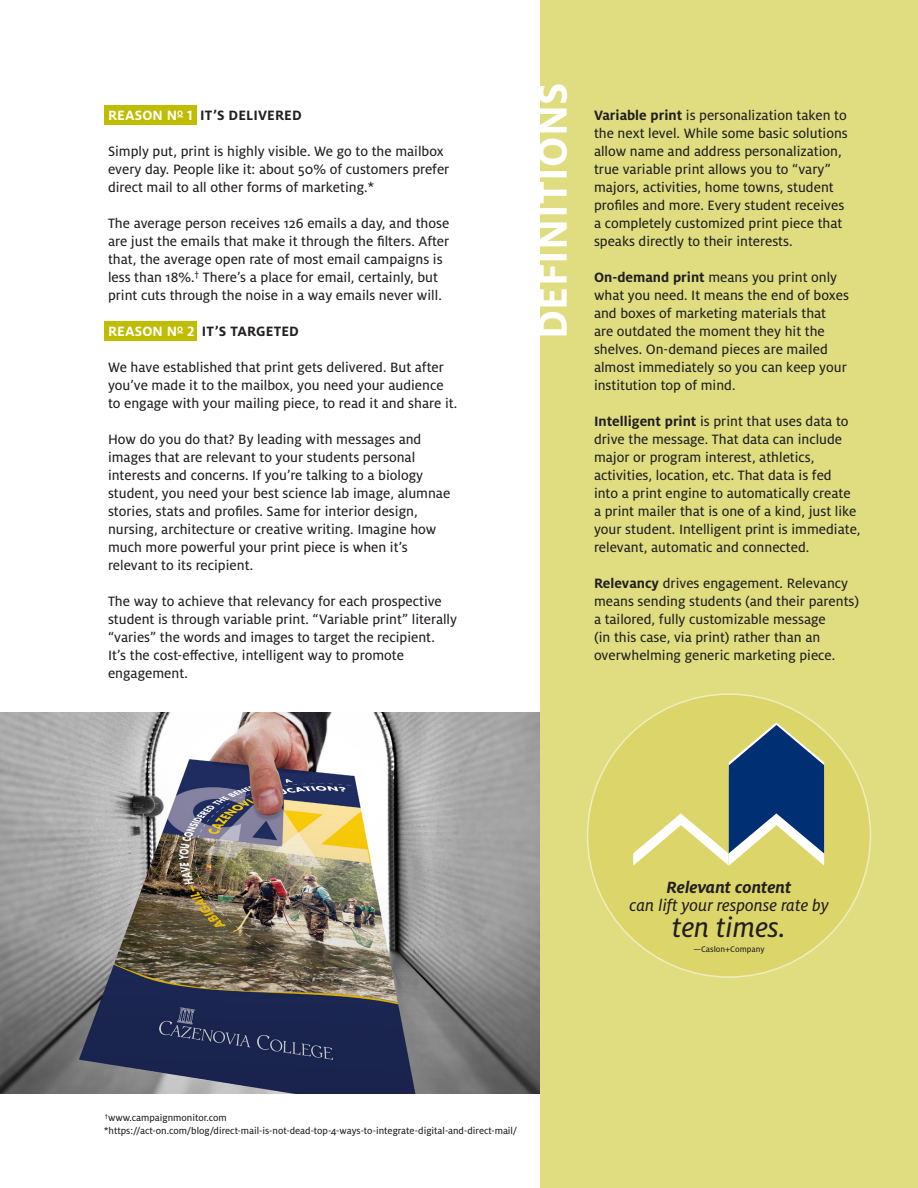
<style>
.page{position:relative;width:918px;height:1188px;background:#fff}
.page>*{position:absolute;margin:0;border:0;box-sizing:border-box;transform-origin:0 0}
.t1{font:700 45px "Milo OT";letter-spacing:.01em;color:#fff}
.t2{font:30px "Milo OT Text Ita";color:#231f20}
.t3{font:18px "Milo OT Text Ita";color:#231f20}
.t4{font:italic 700 18px "Milo OT";color:#231f20}
.t5{font:15px/18px "Milo OT Text";color:#231f20}
.t6{font:700 15px "Milo OT";letter-spacing:.01em;color:#231f20}
.t7{font:10.5px "Milo OT Text";color:#231f20}
.t8{font:9px "Milo OT Text";color:#231f20}
.s1{color:#fff}
.s2{font-family:"Milo OT";font-weight:700}
</style>
<div class="page">
<div style="left:104px;top:322px;width:93px;height:19px;background:#c0bc00"></div>
<div style="left:104px;top:105px;width:93px;height:20px;background:#c0bc00"></div>
<div style="left:540px;top:0;width:378px;height:1188px;background:#dfdd80"></div>
<div style="left:588px;top:694px;width:282px;height:283px;background:#dcd66a;border-radius:50%"></div>
<svg style="left:633px;top:722px;width:191px;height:144px"></svg>
<img style="left:0;top:713px;width:540px;height:381px">
<p class="t6" style="left:108px;top:107px;width:195px"><span class="s1">REASON N</span><sup>O</sup> <span class="s1">1</span> IT’S DELIVERED</p>
<p class="t5" style="left:108px;top:142px;width:343px">Simply put, print is highly visible. We go to the mailbox every day. People like it: about 50% of customers prefer direct mail to all other forms of marketing.*</p>
<p class="t5" style="left:108px;top:214px;width:343px">The average person receives 126 emails a day, and those are just the emails that make it through the filters. After that, the average open rate of most email campaigns is less than 18%.<sup>†</sup> There’s a place for email, certainly, but print cuts through the noise in a way emails never will.</p>
<p class="t6" style="left:108px;top:323px;width:192px"><span class="s1">REASON N</span><sup>O</sup> <span class="s1">2</span> IT’S TARGETED</p>
<p class="t5" style="left:108px;top:358px;width:351px">We have established that print gets delivered. But after you’ve made it to the mailbox, you need your audience to engage with your mailing piece, to read it and share it.</p>
<p class="t5" style="left:108px;top:430px;width:344px">How do you do that? By leading with messages and images that are relevant to your students personal interests and concerns. If you’re talking to a biology student, you need your best science lab image, alumnae stories, stats and profiles. Same for interior design, nursing, architecture or creative writing. Imagine how much more powerful your print piece is when it’s relevant to its recipient.</p>
<p class="t5" style="left:108px;top:592px;width:351px">The way to achieve that relevancy for each prospective student is through variable print. “Variable print” literally “varies” the words and images to target the recipient.<br>It’s the cost-effective, intelligent way to promote engagement.</p>
<p class="t1" style="left:527px;top:339px;width:259px;rotate:-90deg">DEFINITIONS</p>
<p class="t5" style="left:594px;top:106px;width:255px"><span class="s2">Variable print</span> is personalization taken to the next level. While some basic solutions allow name and address personalization, true variable print allows you to “vary” majors, activities, home towns, student profiles and more. Every student receives a completely customized print piece that speaks directly to their interests.</p>
<p class="t5" style="left:594px;top:268px;width:256px"><span class="s2">On-demand print</span> means you print only what you need. It means the end of boxes and boxes of marketing materials that are outdated the moment they hit the shelves. On-demand pieces are mailed almost immediately so you can keep your institution top of mind.</p>
<p class="t5" style="left:594px;top:412px;width:268px"><span class="s2">Intelligent print</span> is print that uses data to drive the message. That data can include major or program interest, athletics, activities, location, etc. That data is fed<br>into a print engine to automatically create a print mailer that is one of a kind, just like your student. Intelligent print is immediate, relevant, automatic and connected.</p>
<p class="t5" style="left:594px;top:574px;width:267px"><span class="s2">Relevancy</span> drives engagement. Relevancy means sending students (and their parents) a tailored, fully customizable message<br>(in this case, via print) rather than an overwhelming generic marketing piece.</p>
<p class="t7" style="left:105px;top:1112px;width:124px"><sup>†</sup>www.campaignmonitor.com</p>
<p class="t7" style="left:104px;top:1125px;width:415px">*https://act-on.com/blog/direct-mail-is-not-dead-top-4-ways-to-integrate-digital-and-direct-mail/</p>
<p class="t4" style="left:667px;top:878px;width:126px">Relevant content</p>
<p class="t3" style="left:629px;top:896px;width:201px">can lift your response rate by</p>
<p class="t2" style="left:672px;top:911px;width:115px">ten times.</p>
<p class="t8" style="left:693px;top:944px;width:73px">—Caslon+Company</p>
</div>
